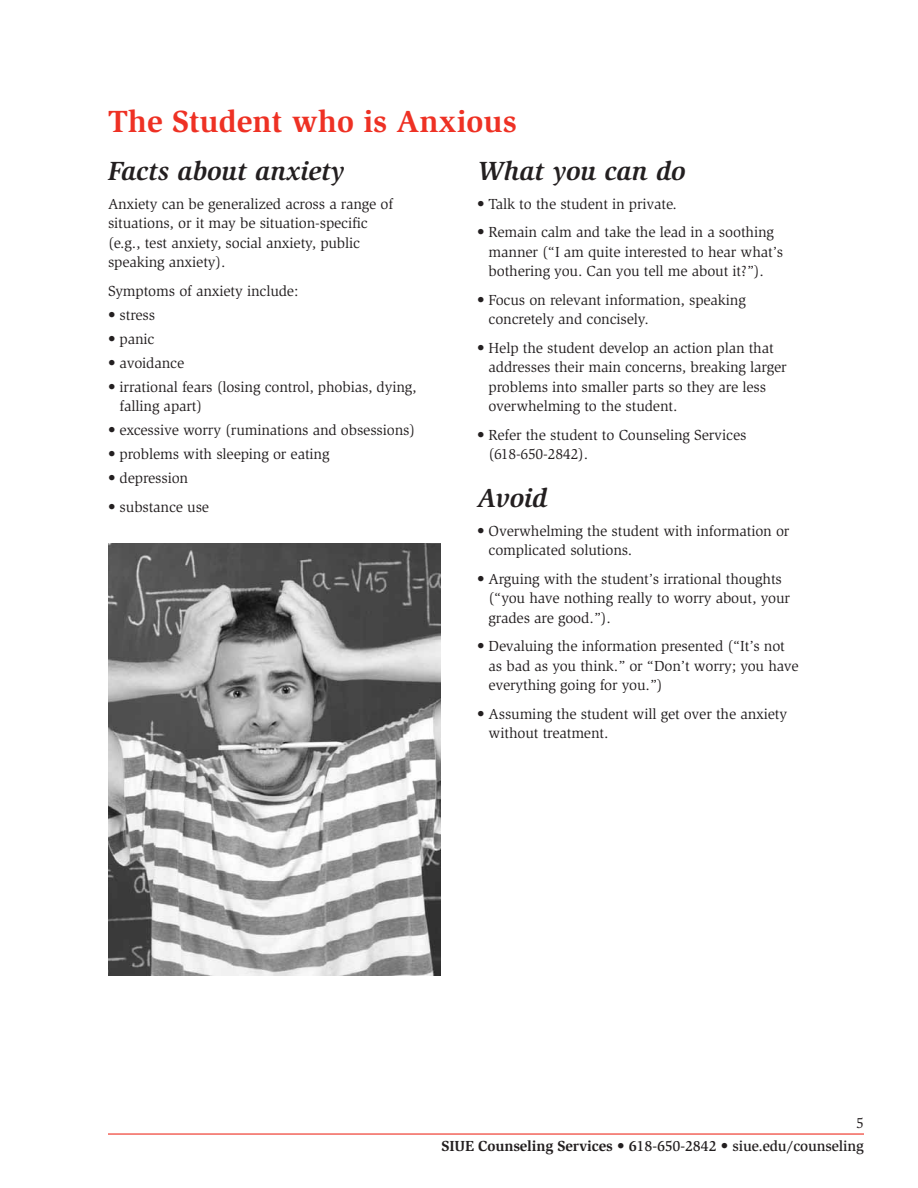
<style>
.page{position:relative;width:918px;height:1188px;background:#fff}
.page>*{position:absolute;margin:0;border:0;box-sizing:border-box;transform-origin:0 0}
.t1{font:700 31.5px "Slimbach";color:#ee3124}
.t2{font:italic 700 27px "Slimbach";color:#231f20}
.t3{font:15px/19.5px "Slimbach";letter-spacing:-.01em;color:#231f20}
.t4{font:500 15px/23.7px "Slimbach";letter-spacing:-.01em;color:#231f20;text-align:right}
.s1{font-weight:400}
.s2{font-weight:700}
</style>
<div class="page">
<img style="left:108px;top:544px;width:333px;height:432px">
<hr style="left:108px;top:1133px;width:756px;height:2px;background:#ee3124">
<h1 class="t1" style="left:108px;top:102px;width:410px">The Student who is Anxious</h1>
<h2 class="t2" style="left:108px;top:155px;width:238px">Facts about anxiety</h2>
<p class="t3" style="left:108px;top:194px;width:287px">Anxiety can be generalized across a range of situations, or it may be situation-specific (e.g., test anxiety, social anxiety, public speaking anxiety).</p>
<p class="t3" style="left:108px;top:281px;width:192px">Symptoms of anxiety include:</p>
<p class="t3" style="left:108px;top:305px;width:49px">• stress</p>
<p class="t3" style="left:108px;top:329px;width:48px">• panic</p>
<p class="t3" style="left:108px;top:353px;width:78px">• avoidance</p>
<p class="t3" style="left:120px;top:377px;width:299px;text-indent:-12px">• irrational fears (losing control, phobias, dying, falling apart)</p>
<p class="t3" style="left:108px;top:420px;width:309px">• excessive worry (ruminations and obsessions)</p>
<p class="t3" style="left:108px;top:444px;width:223px">• problems with sleeping or eating</p>
<p class="t3" style="left:108px;top:468px;width:82px">• depression</p>
<p class="t3" style="left:108px;top:497px;width:103px">• substance use</p>
<h2 class="t2" style="left:477px;top:155px;width:210px">What you can do</h2>
<p class="t3" style="left:477px;top:194px;width:202px">• Talk to the student in private.</p>
<p class="t3" style="left:489px;top:222px;width:296px;text-indent:-12px">• Remain calm and take the lead in a soothing manner (“I am quite interested to hear what’s bothering you. Can you tell me about it?”).</p>
<p class="t3" style="left:489px;top:290px;width:259px;text-indent:-12px">• Focus on relevant information, speaking concretely and concisely.</p>
<p class="t3" style="left:489px;top:338px;width:300px;text-indent:-12px">• Help the student develop an action plan that addresses their main concerns, breaking larger problems into smaller parts so they are less overwhelming to the student.</p>
<p class="t3" style="left:489px;top:425px;width:259px;text-indent:-12px">• Refer the student to Counseling Services (618-650-2842).</p>
<h2 class="t2" style="left:477px;top:482px;width:72px">Avoid</h2>
<p class="t3" style="left:489px;top:521px;width:302px;text-indent:-12px">• Overwhelming the student with information or complicated solutions.</p>
<p class="t3" style="left:489px;top:569px;width:303px;text-indent:-12px">• Arguing with the student’s irrational thoughts (“you have nothing really to worry about, your grades are good.”).</p>
<p class="t3" style="left:489px;top:636px;width:312px;text-indent:-12px">• Devaluing the information presented (“It’s not as bad as you think.” or “Don’t worry; you have everything going for you.”)</p>
<p class="t3" style="left:489px;top:704px;width:300px;text-indent:-12px">• Assuming the student will get over the anxiety without treatment.</p>
<p class="t4" style="left:441px;top:1111px;width:424px"><span class="s1">5<br></span><span class="s2">SIUE Counseling Services • 6</span>18-650-2842 • siue.edu/counseling</p>
</div>
